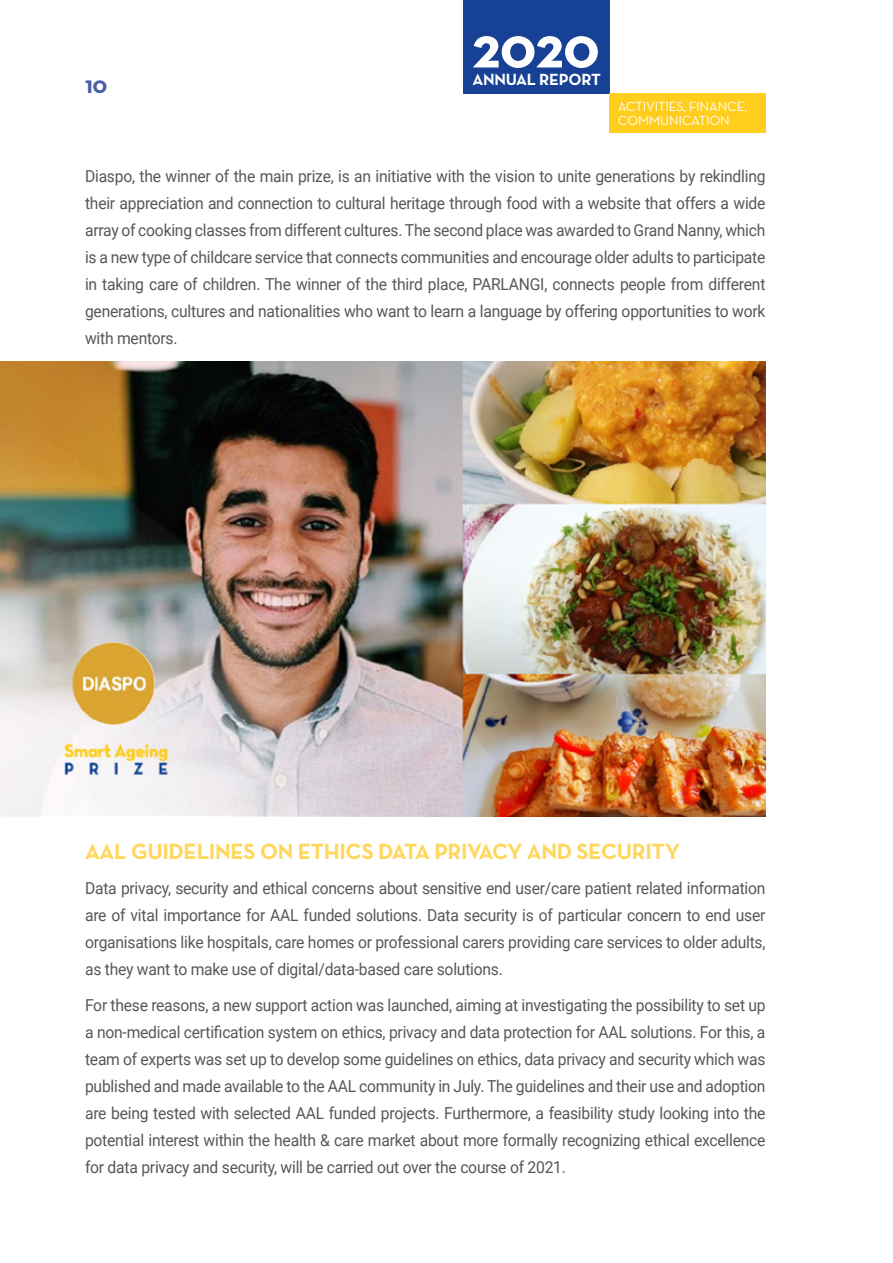
<style>
.page{position:relative;width:893px;height:1263px;background:#fff}
.page>*{position:absolute;margin:0;border:0;box-sizing:border-box;transform-origin:0 0}
.t1{font:700 59.1px "Neutra Text";color:#fff}
.t2{font:700 24px "Neutra Text";color:#495fa9}
.t3{font:700 22.5px "Neutra Text";letter-spacing:-.015em;color:#ffd75c}
.t4{font:16.5px/27px "Roboto";letter-spacing:-.015em;color:#575756;text-align:justify;scale:.95 1}
.t5{font:700 16.5px "Neutra Text";letter-spacing:-.015em;color:#fff}
.t6{font:13.5px/13.5px "Neutra Text";letter-spacing:-.015em;color:#fff}
</style>
<div class="page">
<div style="left:463px;top:0;width:146px;height:93px;background:#164194"></div>
<div style="left:609px;top:93px;width:156px;height:40px;background:#ffcd1c"></div>
<img style="left:0;top:361px;width:765px;height:456px">
<h2 class="t2" style="left:85px;top:70px;width:24px">10</h2>
<h1 class="t1" style="left:472px;top:10px;width:129px">2020</h1>
<p class="t5" style="left:472px;top:69px;width:130px">ANNUAL REPORT</p>
<p class="t6" style="left:618px;top:100px;width:131px">ACTIVITIES, FINANCE,<br>COMMUNICATION</p>
<p class="t4" style="left:85px;top:162px;width:718px">Diaspo, the winner of the main prize, is an initiative with the vision to unite generations by rekindling their appreciation and connection to cultural heritage through food with a website that offers a wide array of cooking classes from different cultures. The second place was awarded to Grand Nanny, which is a new type of childcare service that connects communities and encourage older adults to participate in taking care of children. The winner of the third place, PARLANGI, connects people from different generations, cultures and nationalities who want to learn a language by offering opportunities to work with mentors.</p>
<h3 class="t3" style="left:85px;top:837px;width:597px">AAL GUIDELINES ON ETHICS DATA PRIVACY AND SECURITY</h3>
<p class="t4" style="left:85px;top:874px;width:718px">Data privacy, security and ethical concerns about sensitive end user/care patient related information are of vital importance for AAL funded solutions. Data security is of particular concern to end user organisations like hospitals, care homes or professional carers providing care services to older adults, as they want to make use of digital/data-based care solutions.</p>
<p class="t4" style="left:85px;top:991px;width:718px">For these reasons, a new support action was launched, aiming at investigating the possibility to set up a non-medical certification system on ethics, privacy and data protection for AAL solutions. For this, a team of experts was set up to develop some guidelines on ethics, data privacy and security which was published and made available to the AAL community in July. The guidelines and their use and adoption are being tested with selected AAL funded projects. Furthermore, a feasibility study looking into the potential interest within the health &amp; care market about more formally recognizing ethical excellence for data privacy and security, will be carried out over the course of 2021.</p>
</div>
